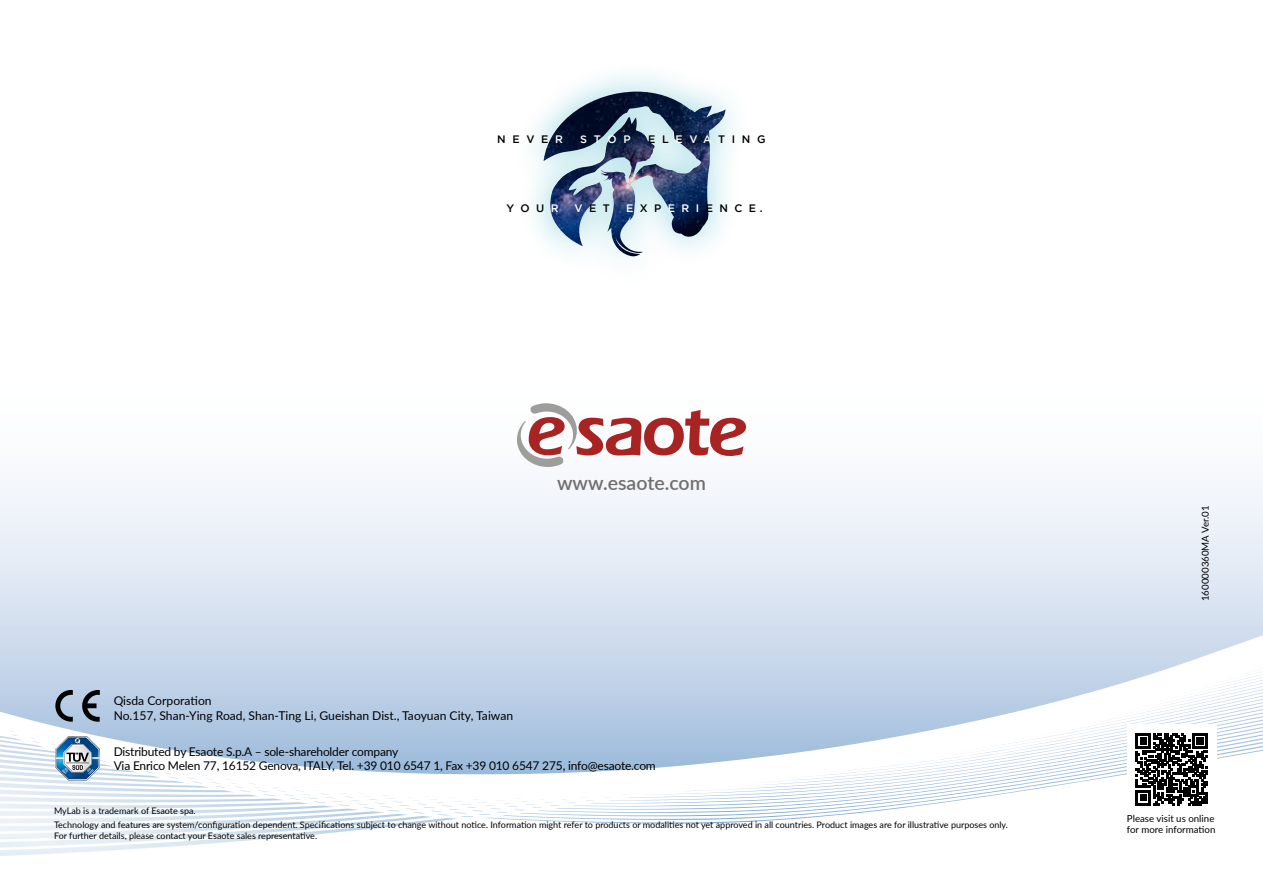
<style>
.page{position:relative;width:1263px;height:893px;background:#fff}
.page>*{position:absolute;margin:0;border:0;box-sizing:border-box;transform-origin:0 0}
.t1{font:600 19.5px "Lato";color:#706f6f}
.t2{font:12.15px/14.5px "Lato";color:#000}
.t3{font:12px/14.4px "Lato";letter-spacing:-.015em;color:#000}
.t4{font:500 10.8px "Gotham";letter-spacing:.595em;color:#000}
.t5{font:500 10.8px "Gotham";letter-spacing:.615em;color:#000}
.t6{font:500 10.8px "Gotham";color:#fff}
.t7{font:9.75px/11.7px "Lato";color:#000}
.t8{font:9px/14.7px "Lato";color:#000}
.s1{color:#fff}
</style>
<div class="page">
<svg style="left:0;top:482px;width:1263px;height:342px"></svg>
<svg style="left:0;top:682px;width:683px;height:174px"></svg>
<svg style="left:82px;top:690px;width:18px;height:32px"></svg>
<svg style="left:55px;top:690px;width:18px;height:32px"></svg>
<svg style="left:55px;top:736px;width:45px;height:45px"></svg>
<div style="left:1127px;top:724px;width:89px;height:90px;background:#fff"></div>
<svg style="left:1135px;top:733px;width:72px;height:72px"></svg>
<svg style="left:517px;top:403px;width:229px;height:64px"></svg>
<svg style="left:543px;top:74px;width:182px;height:183px"></svg>
<img style="left:544px;top:105px;width:158px;height:141px">
<p class="t4" style="left:497px;top:133px;width:67px">NEVE<span class="s1">R</span></p>
<p class="t6" style="left:580px;top:133px;width:52px">STOP</p>
<p class="t5" style="left:648px;top:133px;width:119px">EL<span class="s1">EVA</span>TING</p>
<p class="t4" style="left:506px;top:202px;width:54px">YOU<span class="s1">R</span></p>
<p class="t4" style="left:574px;top:202px;width:37px"><span class="s1">V</span>ET</p>
<p class="t4" style="left:626px;top:202px;width:138px"><span class="s1">E</span>XP<span class="s1">ERI</span>ENCE.</p>
<h1 class="t1" style="left:557px;top:468px;width:150px">www.esaote.com</h1>
<h2 class="t2" style="left:114px;top:693px;width:401px">Qisda Corporation<br>No.157, Shan-Ying Road, Shan-Ting Li, Gueishan Dist., Taoyuan City, Taiwan</h2>
<h3 class="t3" style="left:114px;top:744px;width:544px">Distributed by Esaote S.p.A – sole-shareholder company<br>Via Enrico Melen 77, 16152 Genova, ITALY, Tel. +39 010 6547 1, Fax +39 010 6547 275, info@esaote.com</h3>
<p class="t8" style="left:54px;top:803px;width:955px">MyLab is a trademark of Esaote spa.<br>Technology and features are system/configuration dependent. Specifications subject to change without notice. Information might refer to products or modalities not yet approved in all countries. Product images are for illustrative purposes only.</p>
<p class="t8" style="left:54px;top:828px;width:265px">For further details, please contact your Esaote sales representative.</p>
<p class="t7" style="left:1199px;top:601px;width:97px;rotate:-90deg">160000360MA Ver.01</p>
<p class="t7" style="left:1127px;top:812px;width:90px">Please visit us online for more information</p>
</div>
